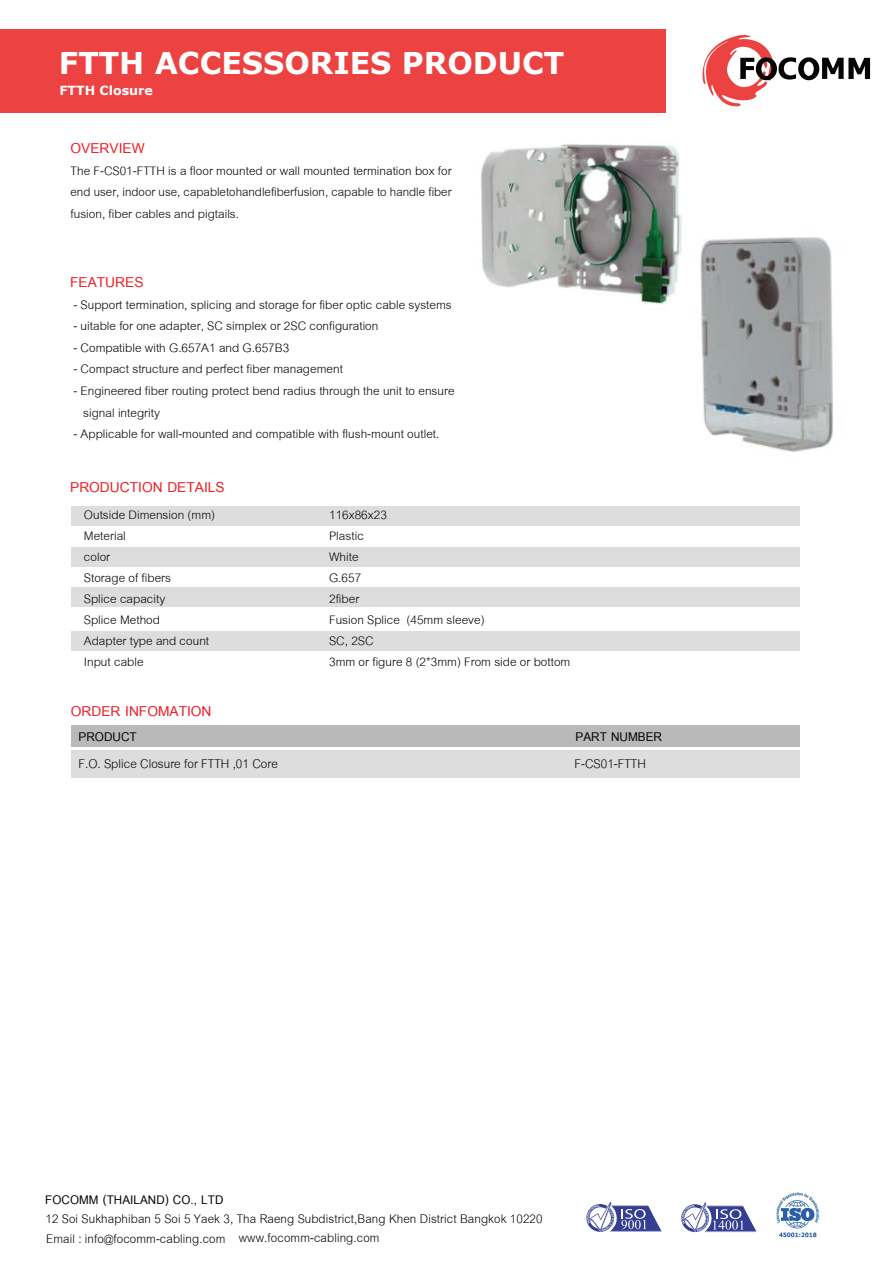
<style>
.page{position:relative;width:893px;height:1263px;background:#fff}
.page>*{position:absolute;margin:0;border:0;box-sizing:border-box;transform-origin:0 0}
.t1{font:700 30px "Verdana";color:#fff}
.t2{font:700 21px "Cordia New";color:#ed1d23}
.t3{font:18.6px "Cordia New";color:#040503}
.t4{font:700 18.6px "Cordia New";color:#040503}
.t5{font:18.3px/19.5px "Cordia New";letter-spacing:.005em;color:#040503}
.t6{font:700 18.3px "Cordia New";letter-spacing:.005em;color:#040503}
.t7{font:18px/21px "Cordia New";color:#040503}
.t8{font:700 12.6px "Verdana";color:#fff}
</style>
<div class="page">
<img style="left:700px;top:237px;width:133px;height:215px">
<img style="left:776px;top:1192px;width:43px;height:45px">
<div style="left:71px;top:726px;width:729px;height:21px;background:#bab9b9"></div>
<div style="left:71px;top:750px;width:729px;height:27px;background:#ddd"></div>
<div style="left:71px;top:506px;width:729px;height:20px;background:#ddd"></div>
<div style="left:71px;top:547px;width:729px;height:20px;background:#ddd"></div>
<div style="left:71px;top:587px;width:729px;height:20px;background:#ddd"></div>
<div style="left:71px;top:631px;width:729px;height:20px;background:#ddd"></div>
<div style="left:0;top:29px;width:666px;height:83px;background:#ec4342"></div>
<svg style="left:586px;top:1202px;width:76px;height:30px"></svg>
<svg style="left:681px;top:1202px;width:76px;height:30px"></svg>
<svg style="left:702px;top:35px;width:168px;height:72px"></svg>
<img style="left:480px;top:144px;width:202px;height:161px">
<h1 class="t1" style="left:59px;top:42px;width:507px">FTTH ACCESSORIES PRODUCT</h1>
<p class="t8" style="left:59px;top:82px;width:95px">FTTH Closure</p>
<p class="t2" style="left:71px;top:136px;width:76px">OVERVIEW</p>
<p class="t7" style="left:71px;top:160px;width:383px;line-height:21.6px;text-align:justify">The F-CS01-FTTH is a floor mounted or wall mounted termination box for end user, indoor use, capabletohandlefiberfusion, capable to handle fiber fusion, fiber cables and pigtails.</p>
<p class="t2" style="left:70px;top:269px;width:75px">FEATURES</p>
<p class="t7" style="left:73px;top:294px;width:380px">- Support termination, splicing and storage for fiber optic cable systems</p>
<p class="t7" style="left:73px;top:316px;width:306px">- uitable for one adapter, SC simplex or 2SC configuration</p>
<p class="t7" style="left:73px;top:338px;width:217px">- Compatible with G.657A1 and G.657B3</p>
<p class="t7" style="left:73px;top:359px;width:271px">- Compact structure and perfect fiber management</p>
<p class="t7" style="left:83px;top:380px;width:373px;line-height:21.6px;text-indent:-10px">- Engineered fiber routing protect bend radius through the unit to ensure signal integrity</p>
<p class="t7" style="left:73px;top:424px;width:368px">- Applicable for wall-mounted and compatible with flush-mount outlet.</p>
<p class="t2" style="left:70px;top:474px;width:156px">PRODUCTION DETAILS</p>
<p class="t7" style="left:84px;top:505px;width:133px">Outside Dimension (mm)<br>Meterial<br>color<br>Storage of fibers<br>Splice capacity<br>Splice Method<br>Adapter type and count<br>Input cable</p>
<p class="t7" style="left:329px;top:505px;width:243px">116x86x23<br>Plastic<br>White<br>G.657<br>2fiber<br>Fusion Splice (45mm sleeve)<br>SC, 2SC<br>3mm or figure 8 (2*3mm) From side or bottom</p>
<p class="t2" style="left:71px;top:699px;width:142px">ORDER INFOMATION</p>
<p class="t4" style="left:79px;top:725px;width:60px">PRODUCT</p>
<p class="t4" style="left:576px;top:725px;width:88px">PART NUMBER</p>
<p class="t3" style="left:575px;top:751px;width:73px">F-CS01-FTTH</p>
<p class="t3" style="left:79px;top:751px;width:201px">F.O. Splice Closure for FTTH ,01 Core</p>
<p class="t6" style="left:45px;top:1188px;width:180px">FOCOMM (THAILAND) CO., LTD</p>
<p class="t5" style="left:45px;top:1209px;width:499px">12 Soi Sukhaphiban 5 Soi 5 Yaek 3, Tha Raeng Subdistrict,Bang Khen District Bangkok 10220<br>Email : info@focomm-cabling.com</p>
<p class="t5" style="left:239px;top:1228px;width:142px">www.focomm-cabling.com</p>
</div>
